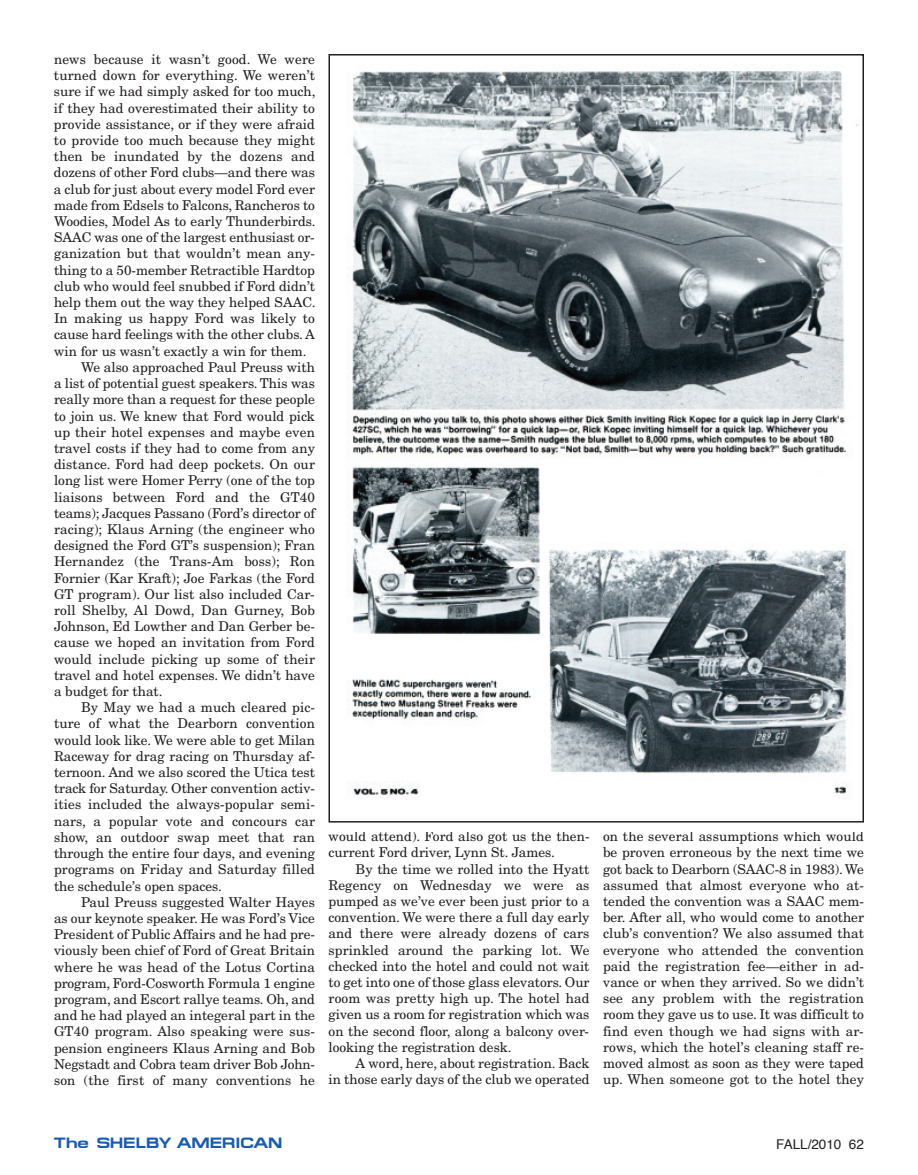
<style>
.page{position:relative;width:918px;height:1175px;background:#fff}
.page>*{position:absolute;margin:0;border:0;box-sizing:border-box;transform-origin:0 0}
.t1{font:700 15px "Micro Extend FLF";color:#1b5cab}
.t2{font:13.5px/16.2px "New Century Schlbk";color:#231f20;text-align:justify}
.t3{font:13.5px "Helvetica";color:#231f20}
</style>
<div class="page">
<img style="left:347px;top:71px;width:512px;height:726px">
<p class="t2" style="left:54px;top:52px;width:262px">news because it wasn’t good. We were</p>
<p class="t2" style="left:54px;top:69px;width:262px">turned down for everything. We weren’t</p>
<p class="t2" style="left:54px;top:85px;width:263px">sure if we had simply asked for too much,</p>
<p class="t2" style="left:54px;top:101px;width:263px">if they had overestimated their ability to</p>
<p class="t2" style="left:54px;top:117px;width:263px">provide assistance, or if they were afraid</p>
<p class="t2" style="left:54px;top:133px;width:262px">to provide too much because they might</p>
<p class="t2" style="left:54px;top:150px;width:262px">then be inundated by the dozens and</p>
<p class="t2" style="left:54px;top:166px;width:263px">dozens of other Ford clubs—and there was</p>
<p class="t2" style="left:54px;top:182px;width:262px">a club for just about every model Ford ever</p>
<p class="t2" style="left:54px;top:198px;width:263px">made from Edsels to Falcons, Rancheros to</p>
<p class="t2" style="left:54px;top:214px;width:263px">Woodies, Model As to early Thunderbirds.</p>
<p class="t2" style="left:54px;top:231px;width:262px">SAAC was one of the largest enthusiast or-</p>
<p class="t2" style="left:54px;top:247px;width:263px">ganization but that wouldn’t mean any-</p>
<p class="t2" style="left:54px;top:263px;width:263px">thing to a 50-member Retractible Hardtop</p>
<p class="t2" style="left:54px;top:279px;width:262px">club who would feel snubbed if Ford didn’t</p>
<p class="t2" style="left:54px;top:295px;width:263px">help them out the way they helped SAAC.</p>
<p class="t2" style="left:54px;top:312px;width:262px">In making us happy Ford was likely to</p>
<p class="t2" style="left:54px;top:328px;width:263px">cause hard feelings with the other clubs. A</p>
<p class="t2" style="left:54px;top:344px;width:254px">win for us wasn’t exactly a win for them.</p>
<p class="t2" style="left:81px;top:360px;width:236px">We also approached Paul Preuss with</p>
<p class="t2" style="left:54px;top:376px;width:263px">a list of potential guest speakers. This was</p>
<p class="t2" style="left:54px;top:393px;width:263px">really more than a request for these people</p>
<p class="t2" style="left:54px;top:409px;width:263px">to join us. We knew that Ford would pick</p>
<p class="t2" style="left:54px;top:425px;width:263px">up their hotel expenses and maybe even</p>
<p class="t2" style="left:54px;top:441px;width:262px">travel costs if they had to come from any</p>
<p class="t2" style="left:54px;top:457px;width:262px">distance. Ford had deep pockets. On our</p>
<p class="t2" style="left:54px;top:474px;width:263px">long list were Homer Perry (one of the top</p>
<p class="t2" style="left:54px;top:490px;width:263px">liaisons between Ford and the GT40</p>
<p class="t2" style="left:54px;top:506px;width:263px">teams); Jacques Passano (Ford’s director of</p>
<p class="t2" style="left:54px;top:522px;width:262px">racing); Klaus Arning (the engineer who</p>
<p class="t2" style="left:54px;top:538px;width:263px">designed the Ford GT’s suspension); Fran</p>
<p class="t2" style="left:54px;top:555px;width:263px">Hernandez (the Trans-Am boss); Ron</p>
<p class="t2" style="left:54px;top:571px;width:263px">Fornier (Kar Kraft); Joe Farkas (the Ford</p>
<p class="t2" style="left:54px;top:587px;width:262px">GT program). Our list also included Car-</p>
<p class="t2" style="left:54px;top:603px;width:263px">roll Shelby, Al Dowd, Dan Gurney, Bob</p>
<p class="t2" style="left:54px;top:619px;width:263px">Johnson, Ed Lowther and Dan Gerber be-</p>
<p class="t2" style="left:54px;top:636px;width:262px">cause we hoped an invitation from Ford</p>
<p class="t2" style="left:54px;top:652px;width:262px">would include picking up some of their</p>
<p class="t2" style="left:54px;top:668px;width:263px">travel and hotel expenses. We didn’t have</p>
<p class="t2" style="left:54px;top:684px;width:110px">a budget for that.</p>
<p class="t2" style="left:81px;top:700px;width:236px">By May we had a much cleared pic-</p>
<p class="t2" style="left:54px;top:717px;width:263px">ture of what the Dearborn convention</p>
<p class="t2" style="left:54px;top:733px;width:263px">would look like. We were able to get Milan</p>
<p class="t2" style="left:54px;top:749px;width:263px">Raceway for drag racing on Thursday af-</p>
<p class="t2" style="left:54px;top:765px;width:262px">ternoon. And we also scored the Utica test</p>
<p class="t2" style="left:54px;top:781px;width:263px">track for Saturday. Other convention activ-</p>
<p class="t2" style="left:54px;top:798px;width:263px">ities included the always-popular semi-</p>
<p class="t2" style="left:54px;top:814px;width:262px">nars, a popular vote and concours car</p>
<p class="t2" style="left:54px;top:830px;width:263px">show, an outdoor swap meet that ran</p>
<p class="t2" style="left:54px;top:846px;width:263px">through the entire four days, and evening</p>
<p class="t2" style="left:54px;top:862px;width:262px">programs on Friday and Saturday filled</p>
<p class="t2" style="left:54px;top:879px;width:169px">the schedule’s open spaces.</p>
<p class="t2" style="left:81px;top:895px;width:236px">Paul Preuss suggested Walter Hayes</p>
<p class="t2" style="left:54px;top:911px;width:263px">as our keynote speaker. He was Ford’s Vice</p>
<p class="t2" style="left:54px;top:927px;width:263px">President of Public Affairs and he had pre-</p>
<p class="t2" style="left:54px;top:943px;width:263px">viously been chief of Ford of Great Britain</p>
<p class="t2" style="left:54px;top:960px;width:263px">where he was head of the Lotus Cortina</p>
<p class="t2" style="left:54px;top:976px;width:262px">program, Ford-Cosworth Formula 1 engine</p>
<p class="t2" style="left:54px;top:992px;width:263px">program, and Escort rallye teams. Oh, and</p>
<p class="t2" style="left:54px;top:1008px;width:262px">and he had played an integeral part in the</p>
<p class="t2" style="left:54px;top:1024px;width:263px">GT40 program. Also speaking were sus-</p>
<p class="t2" style="left:54px;top:1041px;width:263px">pension engineers Klaus Arning and Bob</p>
<p class="t2" style="left:54px;top:1057px;width:263px">Negstadt and Cobra team driver Bob John-</p>
<p class="t2" style="left:54px;top:1073px;width:262px">son (the first of many conventions he</p>
<p class="t2" style="left:329px;top:829px;width:263px">would attend). Ford also got us the then&shy;current Ford driver, Lynn St. James.</p>
<p class="t2" style="left:329px;top:862px;width:263px;text-indent:27px">By the time we rolled into the Hyatt Regency on Wednesday we were as pumped as we’ve ever been just prior to a convention. We were there a full day early and there were already dozens of cars sprinkled around the parking lot. We checked into the hotel and could not wait to get into one of those glass elevators. Our room was pretty high up. The hotel had given us a room for registration which was on the second floor, along a balcony over&shy;looking the registration desk.</p>
<p class="t2" style="left:329px;top:1056px;width:262px;text-align:right">A word, here, about registration. Back<br>in those early days of the club we operated</p>
<p class="t2" style="left:603px;top:829px;width:263px">on the several assumptions which would be proven erroneous by the next time we got back to Dearborn (SAAC-8 in 1983). We assumed that almost everyone who at&shy;tended the convention was a SAAC mem&shy;ber. After all, who would come to another club’s convention? We also assumed that everyone who attended the convention paid the registration fee—either in ad&shy;vance or when they arrived. So we didn’t see any problem with the registration room they gave us to use. It was difficult to find even though we had signs with ar&shy;rows, which the hotel’s cleaning staff re&shy;moved almost as soon as they were taped up. When someone got to the hotel they</p>
<p class="t1" style="left:54px;top:1134px;width:230px">The SHELBY AMERICAN</p>
<p class="t3" style="left:776px;top:1138px;width:89px">FALL/2010 62</p>
</div>
